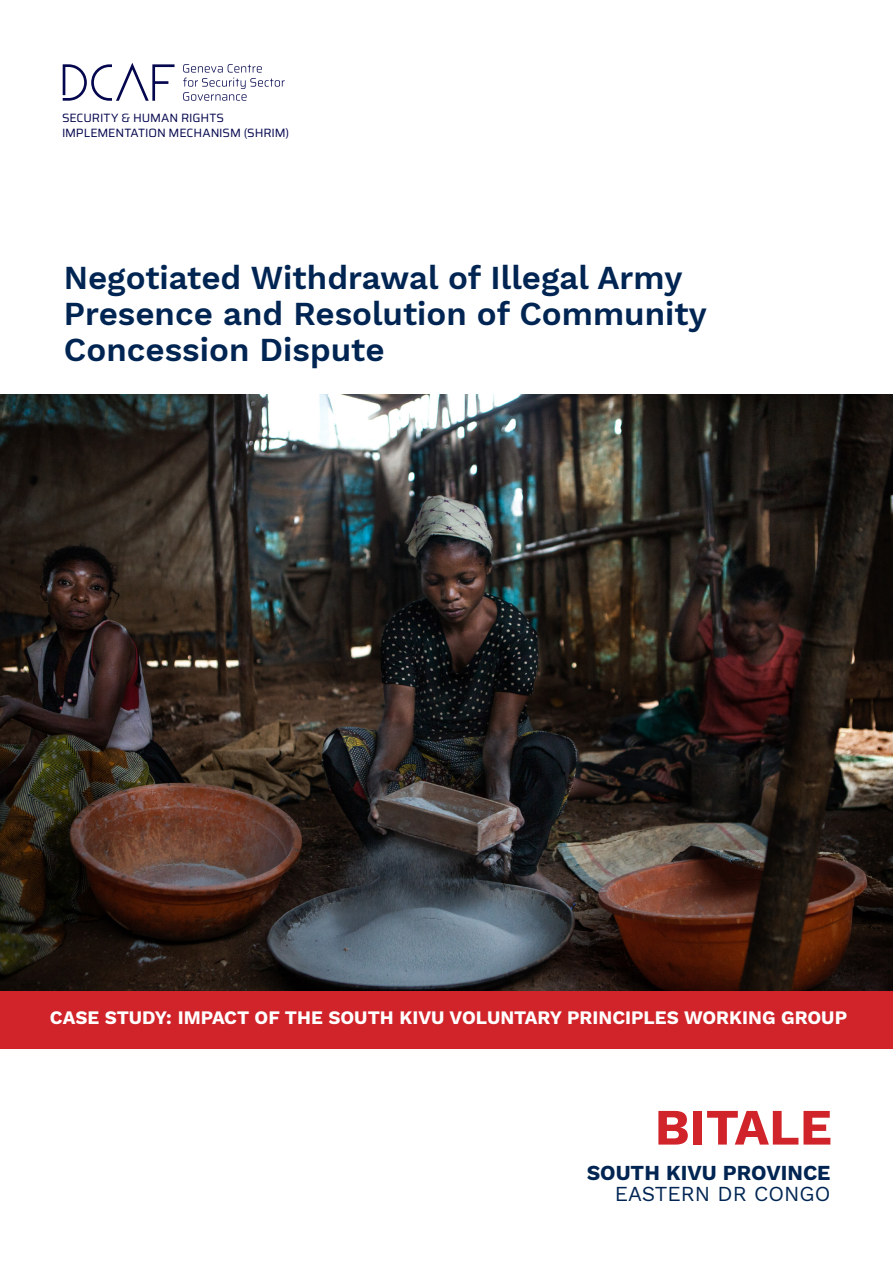
<style>
.page{position:relative;width:893px;height:1263px;background:#fff}
.page>*{position:absolute;margin:0;border:0;box-sizing:border-box;transform-origin:0 0}
.t1{font:700 51px "Work Sans";color:#d1232a}
.t2{font:600 33px/36px "Work Sans";color:#002553}
.t3{font:700 21px "Work Sans";color:#002553}
.t4{font:21px "Work Sans";color:#002553}
.t5{font:700 18.75px "Work Sans";color:#fff}
.t6{font:12px/14.7px "Saira";letter-spacing:-.005em;color:#05074e}
</style>
<div class="page">
<svg style="left:183px;top:64px;width:102px;height:37px"></svg>
<svg style="left:63px;top:63px;width:112px;height:38px"></svg>
<div style="left:0;top:991px;width:893px;height:57px;background:#d1232a"></div>
<img style="left:0;top:395px;width:893px;height:596px">
<p class="t6" style="left:62px;top:111px;width:229px">SECURITY &amp; HUMAN RIGHTS<br>IMPLEMENTATION MECHANISM (SHRIM)</p>
<p class="t2" style="left:64px;top:261px;width:645px">Negotiated Withdrawal of Illegal Army<br>Presence and Resolution of Community<br>Concession Dispute</p>
<p class="t5" style="left:50px;top:1007px;width:799px">CASE STUDY: IMPACT OF THE SOUTH KIVU VOLUNTARY PRINCIPLES WORKING GROUP</p>
<p class="t1" style="left:655px;top:1098px;width:179px">BITALE</p>
<p class="t3" style="left:587px;top:1161px;width:245px">SOUTH KIVU PROVINCE</p>
<p class="t4" style="left:615px;top:1181px;width:217px">EASTERN DR CONGO</p>
</div>
